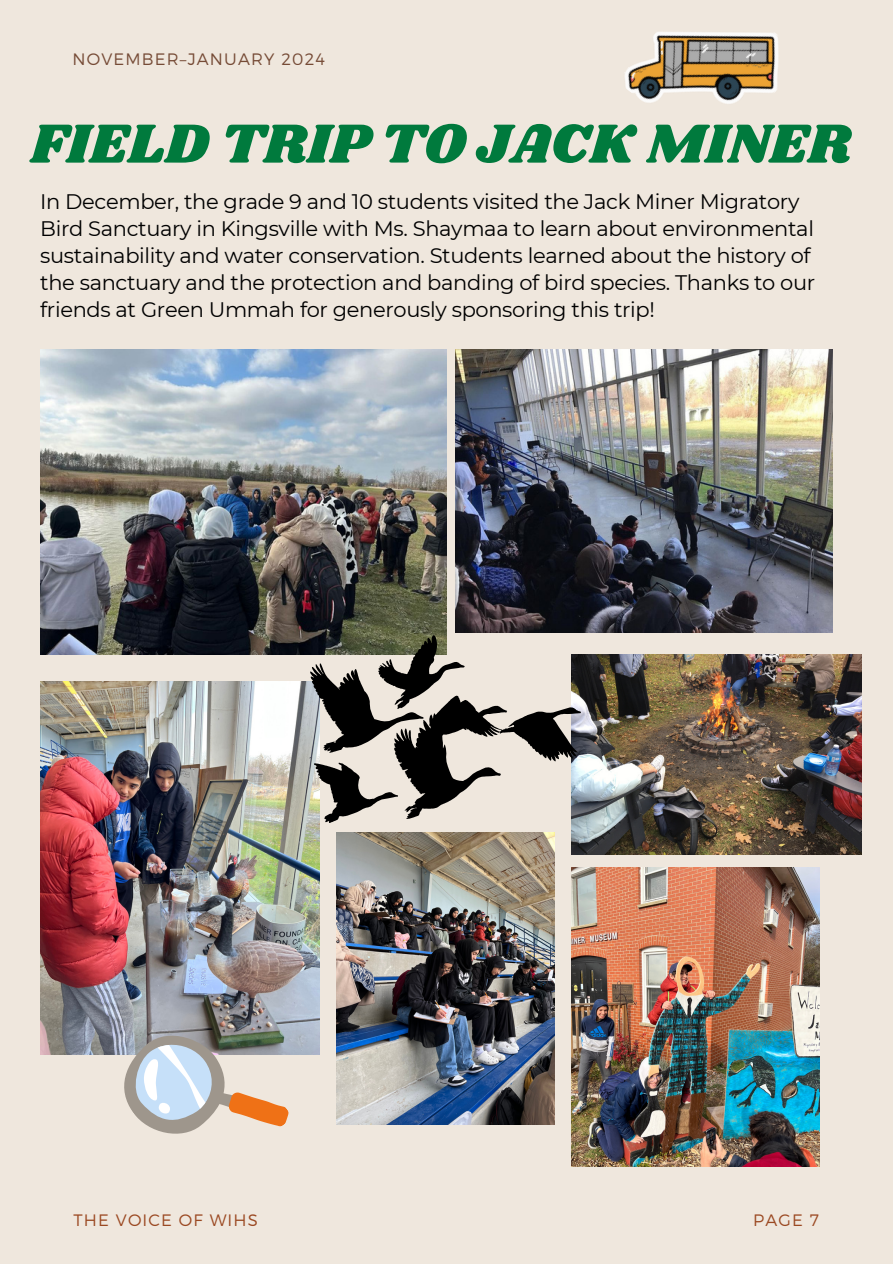
<style>
.page{position:relative;width:893px;height:1264px;background:#fff}
.page>*{position:absolute;margin:0;border:0;box-sizing:border-box;transform-origin:0 0}
.t1{font:57px "Shrikhand";color:#007a3d}
.t2{font:21px/27px "Montserrat";letter-spacing:-.015em;color:#000}
.t3{font:300 16.5px "Montserrat";letter-spacing:.07em;color:#764b36}
.t4{font:300 16.5px "Montserrat";letter-spacing:.07em;color:#9b4922}
</style>
<div class="page">
<div style="left:0;top:0;width:892px;height:1263px;background:#efe7dd"></div>
<img style="left:40px;top:350px;width:406px;height:305px">
<img style="left:455px;top:350px;width:377px;height:282px">
<img style="left:571px;top:654px;width:290px;height:200px">
<img style="left:40px;top:681px;width:279px;height:373px">
<svg style="left:310px;top:631px;width:271px;height:192px"></svg>
<img style="left:571px;top:867px;width:248px;height:298px">
<img style="left:336px;top:832px;width:218px;height:292px">
<img style="left:624px;top:32px;width:155px;height:72px">
<svg style="left:104px;top:1003px;width:189px;height:131px"></svg>
<p class="t3" style="left:73px;top:49px;width:254px">NOVEMBER–JANUARY 2024</p>
<p class="t1" style="left:31px;top:104px;width:822px">FIELD TRIP TO JACK MINER</p>
<p class="t2" style="left:40px;top:188px;width:776px">In December, the grade 9 and 10 students visited the Jack Miner Migratory Bird Sanctuary in Kingsville with Ms. Shaymaa to learn about environmental sustainability and water conservation. Students learned about the history of the sanctuary and the protection and banding of bird species. Thanks to our friends at Green Ummah for generously sponsoring this trip!</p>
<p class="t4" style="left:74px;top:1209px;width:186px">THE VOICE OF WIHS</p>
<p class="t4" style="left:753px;top:1209px;width:67px">PAGE 7</p>
</div>
